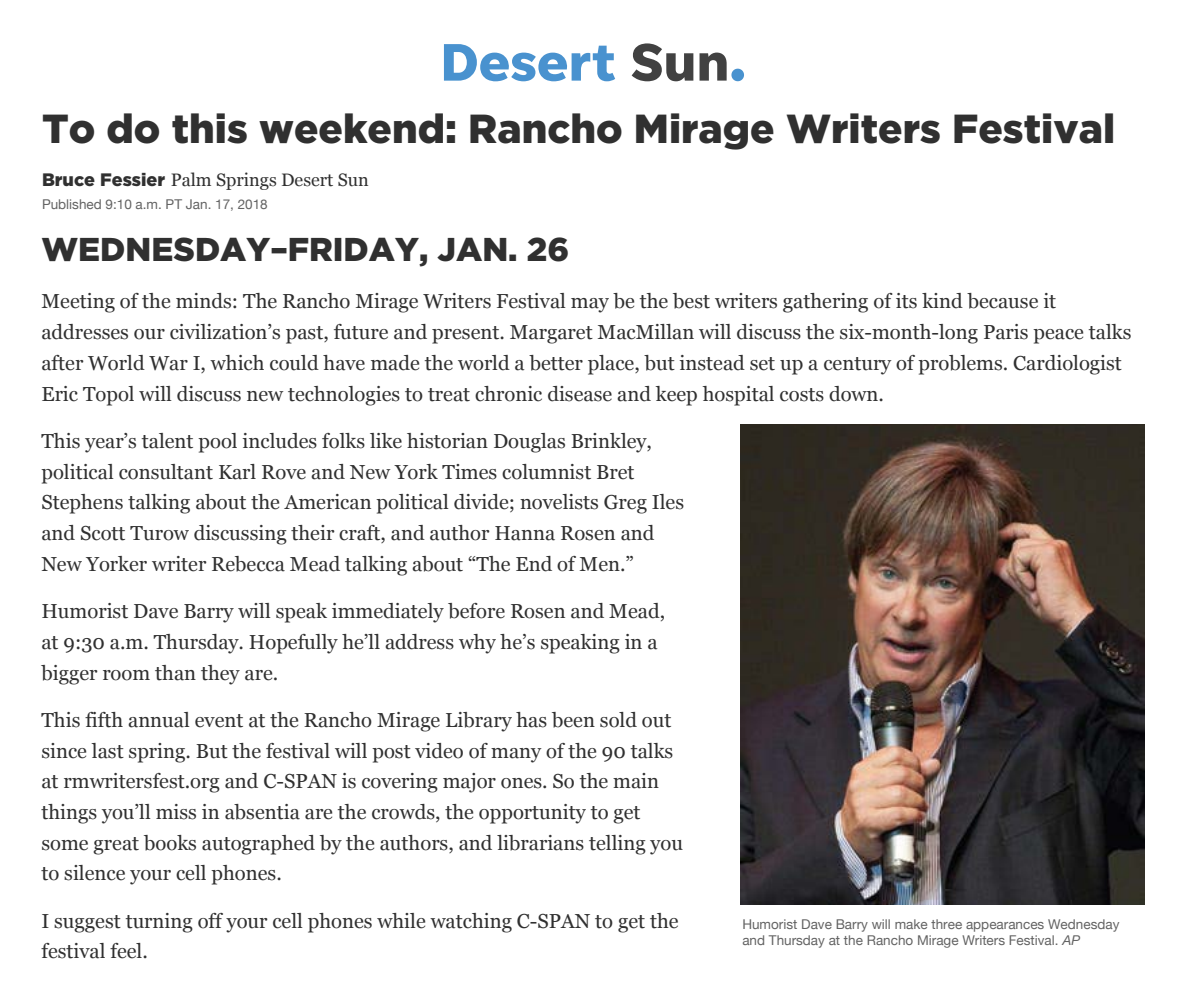
<style>
.page{position:relative;width:1188px;height:999px;background:#fff}
.page>*{position:absolute;margin:0;border:0;box-sizing:border-box;transform-origin:0 0}
.t1{font:900 40.5px "Gotham";color:#303030}
.t2{font:900 33px "Gotham";color:#303030}
.t3{font:20.25px/30.8px "Georgia";color:#303030}
.t4{font:18px "Georgia";color:#303030}
.t5{font:13.5px/16.2px "Helvetica Neue";color:#636363}
.s1{font-family:"Gotham";font-weight:900}
.s2{font-style:italic}
</style>
<div class="page">
<svg style="left:444px;top:44px;width:171px;height:37px"></svg>
<svg style="left:632px;top:43px;width:112px;height:38px"></svg>
<img style="left:741px;top:424px;width:403px;height:480px">
<h1 class="t1" style="left:42px;top:101px;width:1075px">To do this weekend: Rancho Mirage Writers Festival</h1>
<p class="t4" style="left:42px;top:167px;width:328px"><span class="s1">Bruce Fessier</span> Palm Springs Desert Sun</p>
<p class="t5" style="left:42px;top:197px;width:227px">Published 9:10 a.m. PT Jan. 17, 2018</p>
<h2 class="t2" style="left:41px;top:227px;width:529px">WEDNESDAY–FRIDAY, JAN. 26</h2>
<p class="t3" style="left:41px;top:285px;width:1092px">Meeting of the minds: The Rancho Mirage Writers Festival may be the best writers gathering of its kind because it addresses our civilization’s past, future and present. Margaret MacMillan will discuss the six-month-long Paris peace talks after World War I, which could have made the world a better place, but instead set up a century of problems. Cardiologist Eric Topol will discuss new technologies to treat chronic disease and keep hospital costs down.</p>
<p class="t3" style="left:41px;top:425px;width:644px">This year’s talent pool includes folks like historian Douglas Brinkley, political consultant Karl Rove and New York Times columnist Bret Stephens talking about the American political divide; novelists Greg Iles and Scott Turow discussing their craft, and author Hanna Rosen and New Yorker writer Rebecca Mead talking about “The End of Men.”</p>
<p class="t3" style="left:41px;top:595px;width:625px">Humorist Dave Barry will speak immediately before Rosen and Mead, at 9:30 a.m. Thursday. Hopefully he’ll address why he’s speaking in a bigger room than they are.</p>
<p class="t3" style="left:41px;top:704px;width:643px">This fifth annual event at the Rancho Mirage Library has been sold out since last spring. But the festival will post video of many of the 90 talks at rmwritersfest.org and C-SPAN is covering major ones. So the main things you’ll miss in absentia are the crowds, the opportunity to get some great books autographed by the authors, and librarians telling you to silence your cell phones.</p>
<p class="t3" style="left:41px;top:904px;width:639px">I suggest turning off your cell phones while watching C-SPAN to get the festival feel.</p>
<p class="t5" style="left:742px;top:916px;width:379px">Humorist Dave Barry will make three appearances Wednesday and Thursday at the Rancho Mirage Writers Festival. <span class="s2">AP</span></p>
</div>
